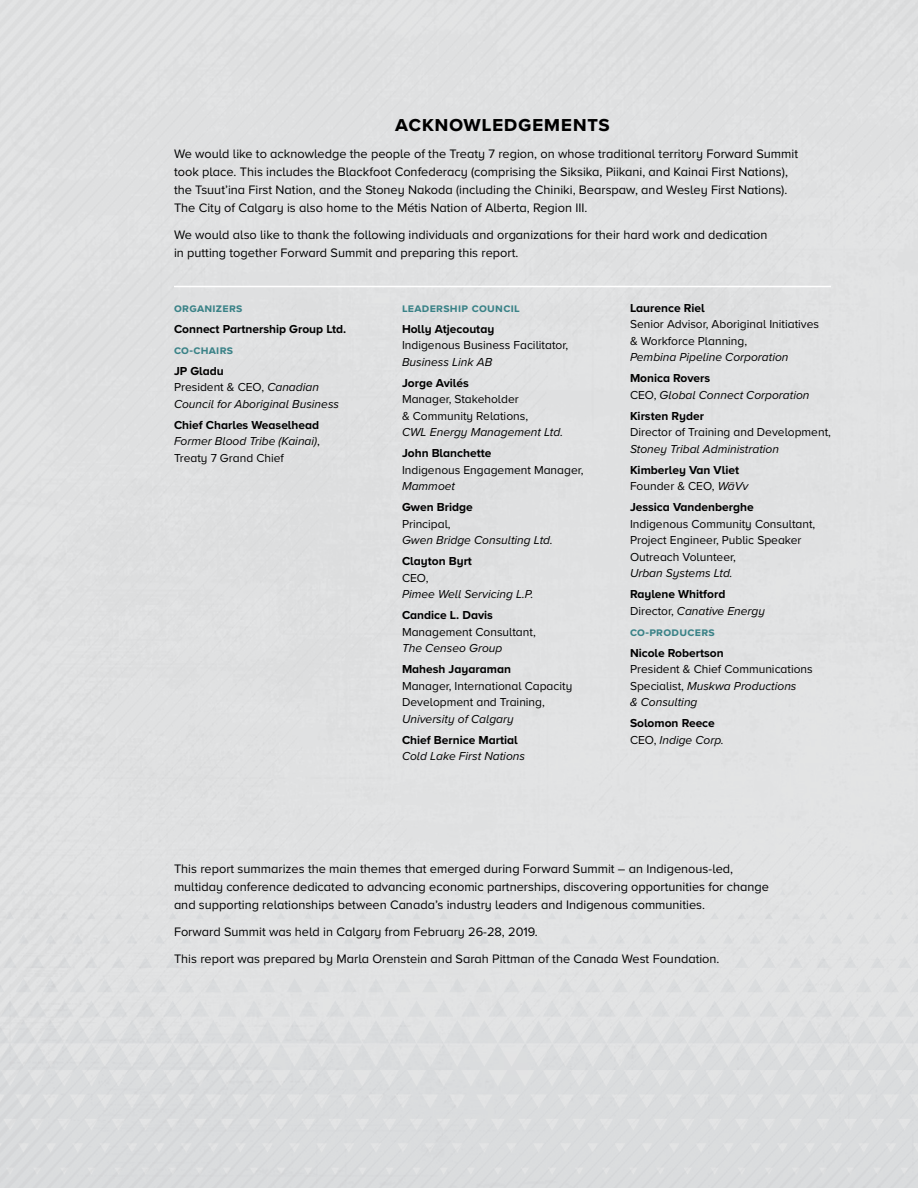
<style>
.page{position:relative;width:918px;height:1188px;background:#fff}
.page>*{position:absolute;margin:0;border:0;box-sizing:border-box;transform-origin:0 0}
.t1{font:700 21.75px "Proxima Nova S";letter-spacing:.025em;color:#000}
.t2{font:12.75px/18px "Proxima Nova A";color:#000}
.t3{font:12px/16.5px "Proxima Nova A";color:#000}
.t4{font:italic 12px/16.5px "Proxima Nova A";color:#000}
.t5{font:700 12px/16.5px "Proxima Nova A";color:#000}
.t6{font:700 12px "Proxima Nova S";letter-spacing:.025em;color:#3a8287}
.s1{font-weight:700;font-style:normal}
.s2{font-style:normal}
.s3{font-weight:400}
.s4{font-weight:400;font-style:italic}
.s5{font-style:italic}
</style>
<div class="page">
<div style="left:0;top:890px;width:268px;height:298px;background:#dcddde"></div>
<div style="left:268px;top:890px;width:325px;height:298px;background:#dfe0e1"></div>
<div style="left:593px;top:890px;width:325px;height:298px;background:#dedfe0"></div>
<h1 class="t1" style="left:395px;top:110px;width:216px">acknowledgements</h1>
<p class="t2" style="left:174px;top:144px;width:626px">We would like to acknowledge the people of the Treaty 7 region, on whose traditional territory Forward Summit took place. This includes the Blackfoot Confederacy (comprising the Siksika, Piikani, and Kainai First Nations), the Tsuut’ina First Nation, and the Stoney Nakoda (including the Chiniki, Bearspaw, and Wesley First Nations).<br>The City of Calgary is also home to the Métis Nation of Alberta, Region III.</p>
<p class="t2" style="left:174px;top:225px;width:595px">We would also like to thank the following individuals and organizations for their hard work and dedication in putting together Forward Summit and preparing this report.</p>
<p class="t6" style="left:174px;top:301px;width:70px">organizers</p>
<p class="t5" style="left:174px;top:321px;width:174px">Connect Partnership Group Ltd.</p>
<p class="t6" style="left:174px;top:343px;width:61px">co-chairs</p>
<p class="t4" style="left:174px;top:362px;width:167px"><span class="s1">JP Gladu<br></span><span class="s2">President &amp; CEO,</span> Canadian<br>Council for Aboriginal Business</p>
<p class="t4" style="left:174px;top:416px;width:147px;text-align:justify"><span class="s1">Chief Charles Weaselhead </span>Former Blood Tribe (Kainai)<span class="s2">, Treaty 7 Grand Chief</span></p>
<p class="t6" style="left:402px;top:301px;width:119px">leadership council</p>
<p class="t5" style="left:402px;top:321px;width:94px">Holly Atjecoutay</p>
<p class="t3" style="left:402px;top:337px;width:168px">Indigenous Business Facilitator,</p>
<p class="t4" style="left:402px;top:353px;width:92px">Business Link AB</p>
<p class="t5" style="left:402px;top:375px;width:68px">Jorge Avilés</p>
<p class="t3" style="left:402px;top:391px;width:128px">Manager, Stakeholder &amp; Community Relations,</p>
<p class="t4" style="left:402px;top:424px;width:163px">CWL Energy Management Ltd.</p>
<p class="t5" style="left:402px;top:446px;width:91px">John Blanchette</p>
<p class="t3" style="left:402px;top:461px;width:183px">Indigenous Engagement Manager,</p>
<p class="t4" style="left:402px;top:478px;width:55px">Mammoet</p>
<p class="t5" style="left:402px;top:500px;width:72px">Gwen Bridge</p>
<p class="t3" style="left:402px;top:515px;width:50px">Principal,</p>
<p class="t4" style="left:402px;top:532px;width:152px">Gwen Bridge Consulting Ltd.</p>
<p class="t5" style="left:402px;top:554px;width:72px">Clayton Byrt</p>
<p class="t3" style="left:402px;top:569px;width:28px">CEO,</p>
<p class="t4" style="left:402px;top:586px;width:133px">Pimee Well Servicing L.P.</p>
<p class="t5" style="left:402px;top:608px;width:92px">Candice L. Davis</p>
<p class="t3" style="left:402px;top:623px;width:135px">Management Consultant,</p>
<p class="t4" style="left:402px;top:640px;width:102px">The Censeo Group</p>
<p class="t5" style="left:402px;top:662px;width:111px">Mahesh Jayaraman</p>
<p class="t3" style="left:402px;top:677px;width:172px">Manager, International Capacity<br>Development and Training,</p>
<p class="t4" style="left:402px;top:710px;width:113px">University of Calgary</p>
<p class="t5" style="left:402px;top:732px;width:117px">Chief Bernice Martial</p>
<p class="t4" style="left:402px;top:748px;width:125px">Cold Lake First Nations</p>
<p class="t5" style="left:630px;top:300px;width:76px">Laurence Riel</p>
<p class="t3" style="left:630px;top:316px;width:191px">Senior Advisor, Aboriginal Initiatives &amp; Workforce Planning,</p>
<p class="t4" style="left:630px;top:349px;width:160px">Pembina Pipeline Corporation</p>
<p class="t4" style="left:630px;top:370px;width:181px"><span class="s1">Monica Rovers<br></span><span class="s2">CEO,</span> Global Connect Corporation</p>
<p class="t5" style="left:630px;top:408px;width:76px">Kirsten Ryder</p>
<p class="t3" style="left:630px;top:424px;width:202px">Director of Training and Development,</p>
<p class="t4" style="left:630px;top:440px;width:151px">Stoney Tribal Administration</p>
<p class="t5" style="left:630px;top:462px;width:120px">Kimberley Van Vliet<br><span class="s3">Founder &amp; CEO,</span> <span class="s4">WāVv</span></p>
<p class="t5" style="left:630px;top:500px;width:125px">Jessica Vandenberghe</p>
<p class="t3" style="left:630px;top:515px;width:187px">Indigenous Community Consultant,<br>Project Engineer, Public Speaker<br>Outreach Volunteer,</p>
<p class="t4" style="left:630px;top:565px;width:104px">Urban Systems Ltd.</p>
<p class="t5" style="left:630px;top:587px;width:137px">Raylene Whitford<br><span class="s3">Director,</span> <span class="s4">Canative Energy</span></p>
<p class="t6" style="left:630px;top:625px;width:86px">co-producers</p>
<p class="t5" style="left:630px;top:645px;width:95px">Nicole Robertson</p>
<p class="t3" style="left:630px;top:661px;width:184px">President &amp; Chief Communications<br>Specialist, <span class="s5">Muskwa Productions<br>&amp; Consulting</span></p>
<p class="t5" style="left:630px;top:716px;width:95px">Solomon Reece<br><span class="s3">CEO,</span> <span class="s4">Indige Corp.</span></p>
<p class="t2" style="left:174px;top:859px;width:597px">This report summarizes the main themes that emerged during Forward Summit – an Indigenous-led, multiday conference dedicated to advancing economic partnerships, discovering opportunities for change and supporting relationships between Canada’s industry leaders and Indigenous communities.</p>
<p class="t2" style="left:174px;top:918px;width:547px;line-height:27px">Forward Summit was held in Calgary from February 26-28, 2019.<br>This report was prepared by Marla Orenstein and Sarah Pittman of the Canada West Foundation.</p>
</div>
